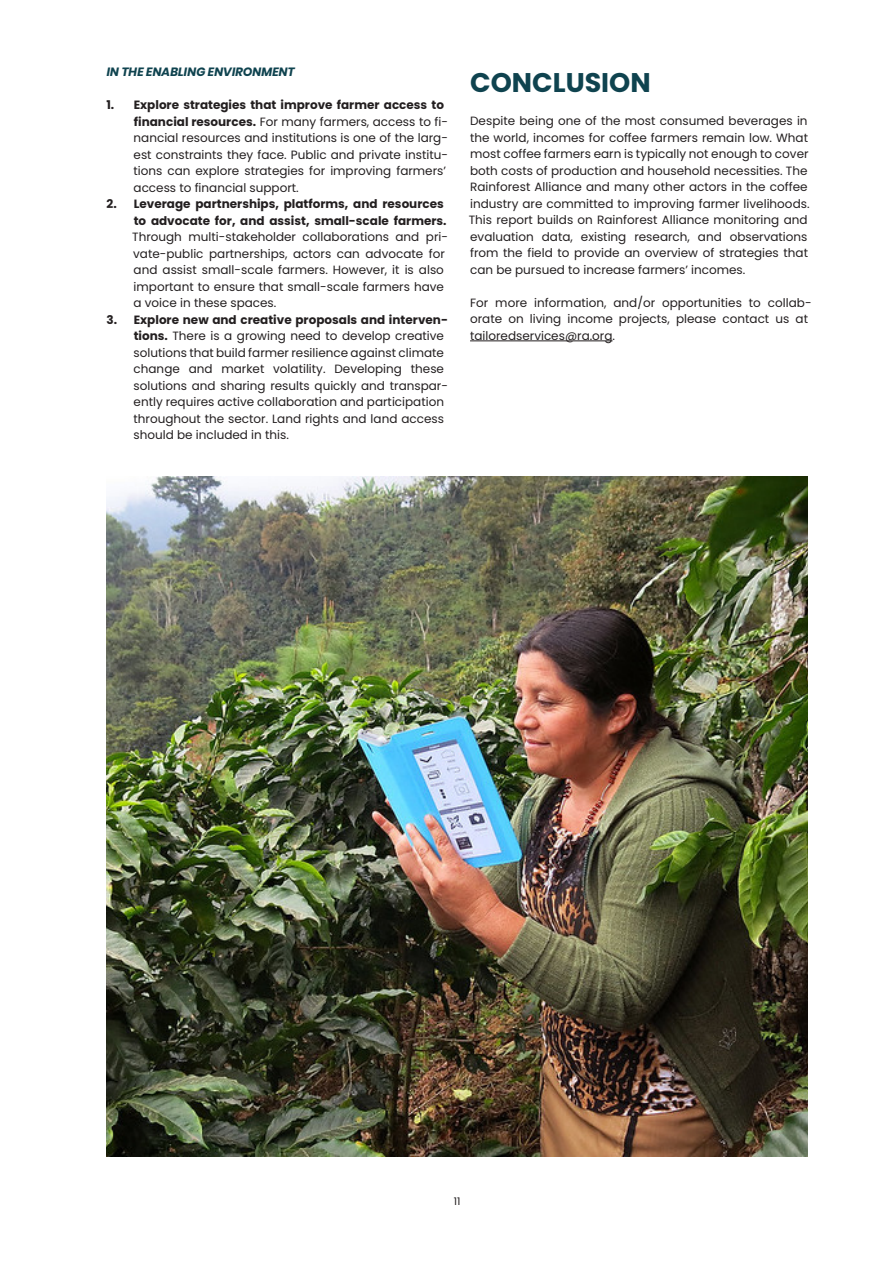
<style>
.page{position:relative;width:893px;height:1263px;background:#fff}
.page>*{position:absolute;margin:0;border:0;box-sizing:border-box;transform-origin:0 0}
.Contents_Intro_Ref{font:700 27px "Poppins";color:#0f434f}
.t1{font:12px/16.5px "Poppins";color:#231f20}
.Second_level_sub-hea{font:italic 700 12px "Poppins";color:#0f434f}
.t2{font:10.5px "Poppins";color:#231f20}
.s1{font-weight:700}
</style>
<div class="page">
<img style="left:106px;top:476px;width:702px;height:681px">
<hr style="left:470px;top:341px;width:143px;height:1px;background:#231f20">
<p class="Second_level_sub-hea" style="left:107px;top:65px;width:189px">IN THE ENABLING ENVIRONMENT</p>
<p class="t1" style="left:133px;top:97px;width:316px;text-indent:-27px"><span class="s1">1. Explore strategies that improve farmer access to financial resources.</span> For many farmers, access to fi&shy;nancial resources and institutions is one of the larg&shy;est constraints they face. Public and private institu&shy;tions can explore strategies for improving farmers’ access to financial support.</p>
<p class="t1" style="left:132px;top:196px;width:317px;text-indent:-26px"><span class="s1">2. Leverage partnerships, platforms, and resources to advocate for, and assist, small-scale farmers.<br></span>Through multi-stakeholder collaborations and pri&shy;vate-public partnerships, actors can advocate for and assist small-scale farmers. However, it is also important to ensure that small-scale farmers have a voice in these spaces.</p>
<p class="t1" style="left:133px;top:311px;width:316px;text-indent:-27px"><span class="s1">3. Explore new and creative proposals and interven&shy;tions.</span> There is a growing need to develop creative solutions that build farmer resilience against climate change and market volatility. Developing these solutions and sharing results quickly and transpar&shy;ently requires active collaboration and participation throughout the sector. Land rights and land access should be included in this.</p>
<p class="Contents_Intro_Ref" style="left:470px;top:67px;width:182px">CONCLUSION</p>
<p class="t1" style="left:469px;top:113px;width:342px">Despite being one of the most consumed beverages in the world, incomes for coffee farmers remain low. What most coffee farmers earn is typically not enough to cover both costs of production and household necessities. The Rainforest Alliance and many other actors in the coffee industry are committed to improving farmer livelihoods.<br>This report builds on Rainforest Alliance monitoring and evaluation data, existing research, and observations from the field to provide an overview of strategies that can be pursued to increase farmers’ incomes.</p>
<p class="t1" style="left:470px;top:294px;width:343px">For more information, and/or opportunities to collab&shy;orate on living income projects, please contact us at tailoredservices@ra.org.</p>
<p class="t2" style="left:454px;top:1195px;width:8px">11</p>
</div>
